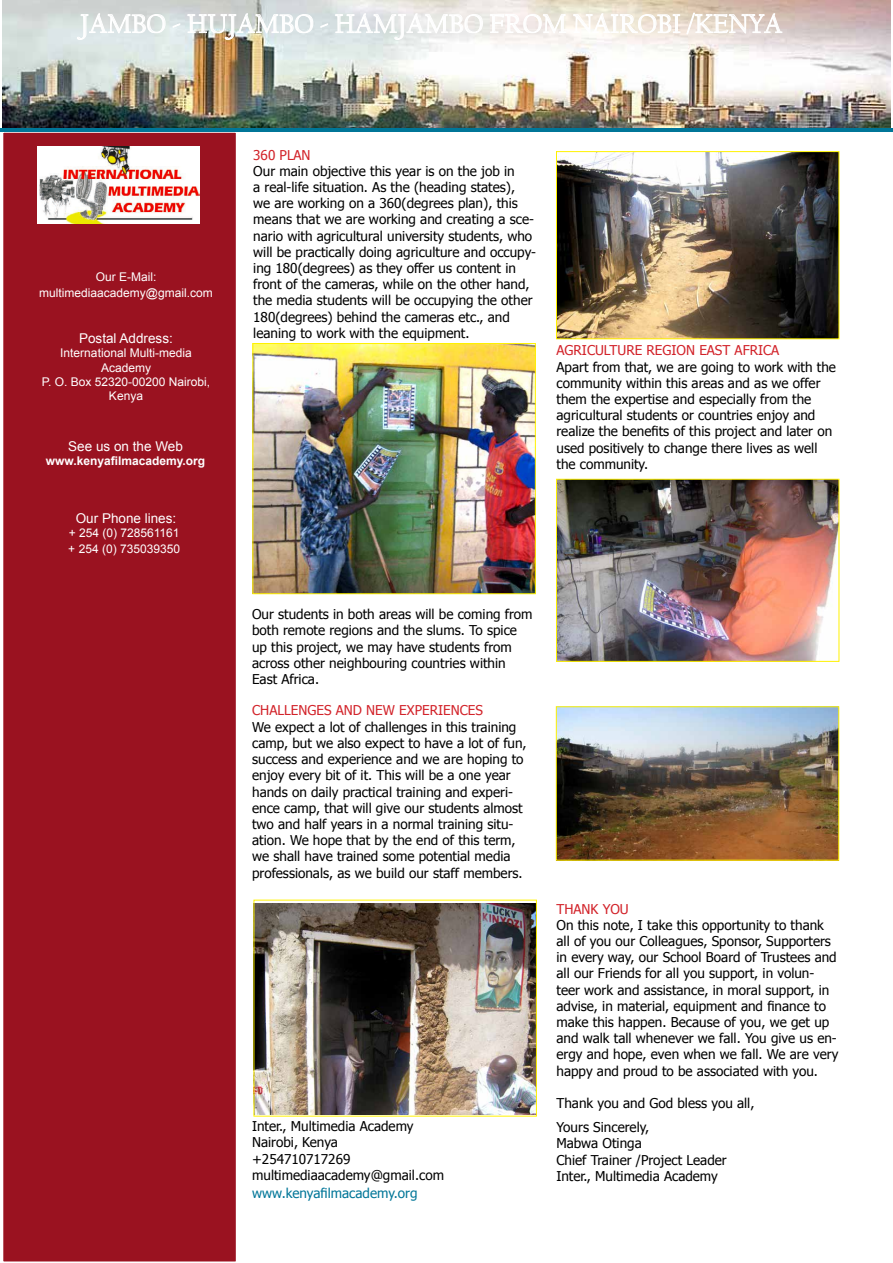
<style>
.page{position:relative;width:893px;height:1263px;background:#fff}
.page>*{position:absolute;margin:0;border:0;box-sizing:border-box;transform-origin:0 0}
.t1{font:27px "Californian FB";color:#fff}
.t2{font:13.5px/16.2px "Tahoma";color:#000}
.t3{font:13.5px "Tahoma";color:#d2232a}
.t4{font:13.5px "Arial";color:#fff}
.t5{font:13.5px "Tahoma";color:#007698}
.t6{font:12px/14.4px "Arial";color:#fff;text-align:center}
.t7{font:700 12px "Arial";color:#fff}
</style>
<div class="page">
<img style="left:2px;top:1px;width:889px;height:127px">
<div style="left:3px;top:132px;width:234px;height:1130px;background:#9a1220"></div>
<div style="left:2px;top:131px;width:235px;height:1132px;border:2px solid #fff"></div>
<svg style="left:77px;top:0;width:89px;height:40px"></svg>
<svg style="left:172px;top:23px;width:9px;height:5px"></svg>
<svg style="left:187px;top:0;width:127px;height:40px"></svg>
<svg style="left:320px;top:23px;width:8px;height:5px"></svg>
<svg style="left:335px;top:0;width:148px;height:40px"></svg>
<svg style="left:490px;top:0;width:77px;height:34px"></svg>
<svg style="left:573px;top:13px;width:108px;height:21px"></svg>
<svg style="left:687px;top:9px;width:96px;height:27px"></svg>
<img style="left:38px;top:146px;width:162px;height:77px">
<img style="left:255px;top:345px;width:279px;height:247px">
<div style="left:253px;top:343px;width:283px;height:251px;border:1px solid #fff200"></div>
<img style="left:256px;top:903px;width:279px;height:211px">
<img style="left:558px;top:708px;width:279px;height:150px">
<div style="left:556px;top:706px;width:283px;height:154px;border:1px solid #fff200"></div>
<img style="left:558px;top:153px;width:279px;height:184px">
<div style="left:556px;top:151px;width:283px;height:188px;border:1px solid #fff200"></div>
<img style="left:558px;top:481px;width:279px;height:178px">
<div style="left:556px;top:479px;width:283px;height:182px;border:1px solid #fff200"></div>
<hr style="left:0;top:128px;width:893px;height:4px;background:#007698">
<h1 class="t1" style="left:80px;top:9px;width:703px">JAMBO - HUJAMBO - HAMJAMBO FROM NAIROBI /KENYA</h1>
<p class="t6" style="left:39px;top:269px;width:175px;line-height:16.2px">Our E-Mail: multimediaacademy@gmail.com</p>
<p class="t4" style="left:79px;top:329px;width:95px">Postal Address:</p>
<p class="t6" style="left:42px;top:346px;width:170px">International Multi-media<br>Academy<br>P. O. Box 52320-00200 Nairobi,<br>Kenya</p>
<p class="t4" style="left:68px;top:437px;width:116px">See us on the Web</p>
<p class="t7" style="left:46px;top:453px;width:161px">www.kenyafilmacademy.org</p>
<p class="t4" style="left:76px;top:509px;width:102px">Our Phone lines:</p>
<p class="t6" style="left:68px;top:525px;width:113px;line-height:16.2px;text-align:left">+ 254 (0) 728561161 + 254 (0) 735039350</p>
<p class="t3" style="left:253px;top:146px;width:59px">360 PLAN</p>
<p class="t2" style="left:253px;top:162px;width:284px">Our main objective this year is on the job in<br>a real-life situation. As the (heading states),<br>we are working on a 360(degrees plan), this means that we are working and creating a sce&shy;nario with agricultural university students, who will be practically doing agriculture and occupy&shy;ing 180(degrees) as they offer us content in front of the cameras, while on the other hand, the media students will be occupying the other 180(degrees) behind the cameras etc., and leaning to work with the equipment.</p>
<p class="t3" style="left:556px;top:341px;width:224px">AGRICULTURE REGION EAST AFRICA</p>
<p class="t2" style="left:556px;top:358px;width:281px">Apart from that, we are going to work with the community within this areas and as we offer them the expertise and especially from the agricultural students or countries enjoy and realize the benefits of this project and later on used positively to change there lives as well the community.</p>
<p class="t2" style="left:252px;top:605px;width:282px">Our students in both areas will be coming from both remote regions and the slums. To spice up this project, we may have students from across other neighbouring countries within East Africa.</p>
<p class="t3" style="left:252px;top:701px;width:232px">CHALLENGES AND NEW EXPERIENCES</p>
<p class="t2" style="left:252px;top:718px;width:276px">We expect a lot of challenges in this training camp, but we also expect to have a lot of fun, success and experience and we are hoping to enjoy every bit of it. This will be a one year hands on daily practical training and experi&shy;ence camp, that will give our students almost two and half years in a normal training situ&shy;ation. We hope that by the end of this term, we shall have trained some potential media professionals, as we build our staff members.</p>
<p class="t2" style="left:252px;top:1117px;width:193px">Inter., Multimedia Academy<br>Nairobi, Kenya<br>+254710717269 multimediaacademy@gmail.com</p>
<p class="t5" style="left:252px;top:1184px;width:167px">www.kenyafilmacademy.org</p>
<p class="t3" style="left:556px;top:899px;width:74px">THANK YOU</p>
<p class="t2" style="left:556px;top:916px;width:283px">On this note, I take this opportunity to thank all of you our Colleagues, Sponsor, Supporters in every way, our School Board of Trustees and all our Friends for all you support, in volun&shy;teer work and assistance, in moral support, in advise, in material, equipment and finance to make this happen. Because of you, we get up and walk tall whenever we fall. You give us en&shy;ergy and hope, even when we fall. We are very happy and proud to be associated with you.</p>
<p class="t2" style="left:556px;top:1090px;width:200px;line-height:24.3px">Thank you and God bless you all,<br>Yours Sincerely,</p>
<p class="t2" style="left:556px;top:1135px;width:172px">Mabwa Otinga<br>Chief Trainer /Project Leader<br>Inter., Multimedia Academy</p>
</div>
